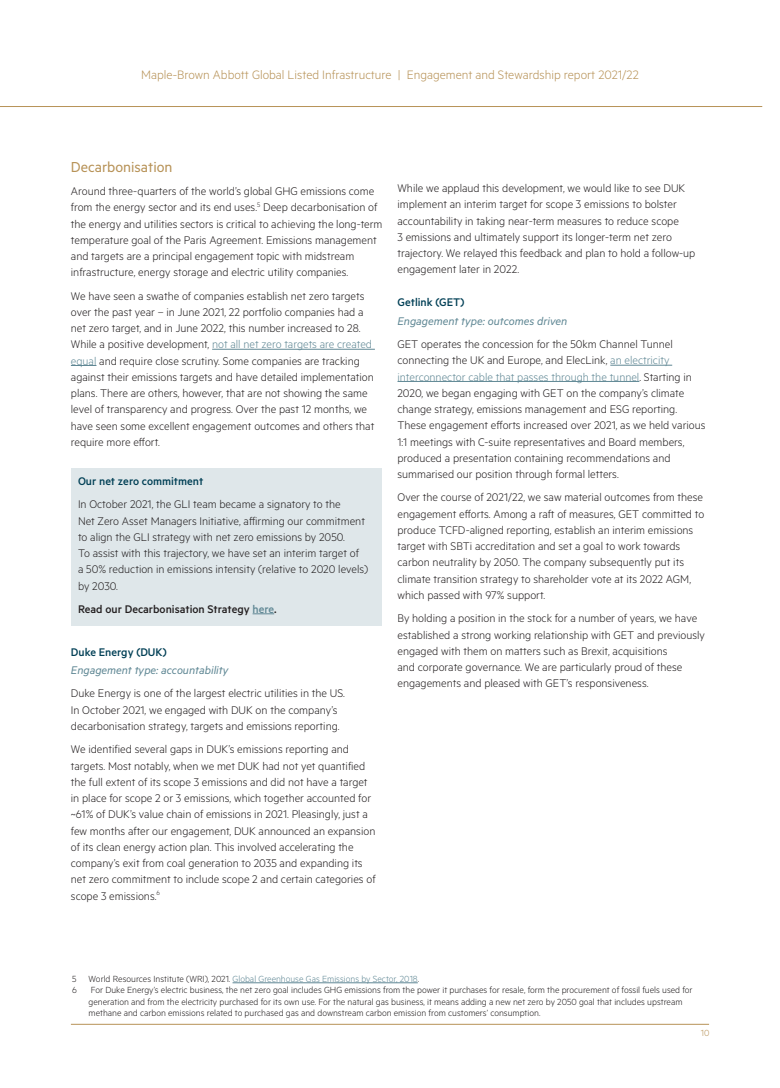
<style>
.page{position:relative;width:780px;height:1088px;background:#fff}
.page>*{position:absolute;margin:0;border:0;box-sizing:border-box;transform-origin:0 0}
.Subheading_2{font:16.25px "Metric";color:#b79257}
.t1{font:300 13.75px "Metric";color:#b79257}
.Normal_text{font:300 12.5px/16.2px "Metric";color:#231f20}
.Subheading_4{font:italic 12.5px "Metric";color:#5f8794}
.Subheading_3{font:500 12.5px "Metric";color:#003f55}
.Normal_text-2{font:500 12.5px "Metric";color:#231f20}
.Source_Notes_Footer{font:300 10px/11.2px "Metric";color:#231f20}
.Source_Notes_Footer-2{font:300 10px "Metric";color:#5f8794}
.t2{font:300 10px "Metric";color:#b79257}
.s1{color:#5f8794}
.s2{color:#231f20}
</style>
<div class="page">
<hr style="left:71px;top:1024px;width:638px;height:1px;background:#b79257">
<hr style="left:0;top:106px;width:762px;height:1px;background:#b79257">
<hr style="left:212px;top:349px;width:163px;height:1px;background:#5f8794">
<svg style="left:71px;top:365px;width:25px;height:1px"></svg>
<div style="left:71px;top:468px;width:310px;height:158px;background:#dfe7ea"></div>
<svg style="left:252px;top:613px;width:22px;height:1px"></svg>
<hr style="left:610px;top:365px;width:62px;height:1px;background:#5f8794">
<hr style="left:397px;top:381px;width:242px;height:1px;background:#5f8794">
<hr style="left:232px;top:982px;width:186px;height:1px;background:#5f8794">
<p class="t1" style="left:141px;top:67px;width:499px">Maple-Brown Abbott Global Listed Infrastructure | Engagement and Stewardship report 2021/22</p>
<p class="Subheading_2" style="left:71px;top:157px;width:103px">Decarbonisation</p>
<p class="Normal_text" style="left:71px;top:182px;width:313px">Around three-quarters of the world’s global GHG emissions come from the energy sector and its end uses.<sup>5</sup> Deep decarbonisation of the energy and utilities sectors is critical to achieving the long-term temperature goal of the Paris Agreement. Emissions management and targets are a principal engagement topic with midstream infrastructure, energy storage and electric utility companies.</p>
<p class="Normal_text" style="left:71px;top:287px;width:305px">We have seen a swathe of companies establish net zero targets over the past year – in June 2021, 22 portfolio companies had a net zero target, and in June 2022, this number increased to 28.<br>While a positive development, <span class="s1">not all net zero targets are created equal</span> and require close scrutiny. Some companies are tracking against their emissions targets and have detailed implementation plans. There are others, however, that are not showing the same level of transparency and progress. Over the past 12 months, we have seen some excellent engagement outcomes and others that require more effort.</p>
<p class="Subheading_3" style="left:78px;top:474px;width:127px">Our net zero commitment</p>
<p class="Normal_text" style="left:78px;top:496px;width:291px">In October 2021, the GLI team became a signatory to the<br>Net Zero Asset Managers Initiative, affirming our commitment to align the GLI strategy with net zero emissions by 2050.<br>To assist with this trajectory, we have set an interim target of<br>a 50% reduction in emissions intensity (relative to 2020 levels) by 2030.</p>
<p class="Normal_text-2" style="left:78px;top:602px;width:199px">Read our Decarbonisation Strategy <span class="s1">here</span>.</p>
<p class="Subheading_3" style="left:71px;top:644px;width:97px">Duke Energy (DUK)</p>
<p class="Subheading_4" style="left:71px;top:663px;width:159px">Engagement type: accountability</p>
<p class="Normal_text" style="left:71px;top:685px;width:275px">Duke Energy is one of the largest electric utilities in the US.<br>In October 2021, we engaged with DUK on the company’s decarbonisation strategy, targets and emissions reporting.</p>
<p class="Normal_text" style="left:71px;top:741px;width:306px">We identified several gaps in DUK’s emissions reporting and targets. Most notably, when we met DUK had not yet quantified the full extent of its scope 3 emissions and did not have a target in place for scope 2 or 3 emissions, which together accounted for ~61% of DUK’s value chain of emissions in 2021. Pleasingly, just a few months after our engagement, DUK announced an expansion of its clean energy action plan. This involved accelerating the company’s exit from coal generation to 2035 and expanding its net zero commitment to include scope 2 and certain categories of scope 3 emissions.<sup>6</sup></p>
<p class="Normal_text" style="left:397px;top:180px;width:299px">While we applaud this development, we would like to see DUK implement an interim target for scope 3 emissions to bolster accountability in taking near-term measures to reduce scope<br>3 emissions and ultimately support its longer-term net zero trajectory. We relayed this feedback and plan to hold a follow-up engagement later in 2022.</p>
<p class="Subheading_3" style="left:397px;top:295px;width:68px">Getlink (GET)</p>
<p class="Subheading_4" style="left:397px;top:313px;width:171px">Engagement type: outcomes driven</p>
<p class="Normal_text" style="left:397px;top:335px;width:309px">GET operates the concession for the 50km Channel Tunnel connecting the UK and Europe, and ElecLink, <span class="s1">an electricity interconnector cable that passes through the tunnel</span>. Starting in 2020, we began engaging with GET on the company’s climate change strategy, emissions management and ESG reporting.<br>These engagement efforts increased over 2021, as we held various 1:1 meetings with C-suite representatives and Board members, produced a presentation containing recommendations and summarised our position through formal letters.</p>
<p class="Normal_text" style="left:397px;top:489px;width:308px">Over the course of 2021/22, we saw material outcomes from these engagement efforts. Among a raft of measures, GET committed to produce TCFD-aligned reporting, establish an interim emissions target with SBTi accreditation and set a goal to work towards carbon neutrality by 2050. The company subsequently put its climate transition strategy to shareholder vote at its 2022 AGM, which passed with 97% support.</p>
<p class="Normal_text" style="left:397px;top:610px;width:309px">By holding a position in the stock for a number of years, we have established a strong working relationship with GET and previously engaged with them on matters such as Brexit, acquisitions<br>and corporate governance. We are particularly proud of these engagements and pleased with GET’s responsiveness.</p>
<p class="Source_Notes_Footer-2" style="left:72px;top:973px;width:348px"><span class="s2">5 World Resources Institute (WRI), 2021.</span> Global Greenhouse Gas Emissions by Sector, 2018<span class="s2">.</span></p>
<p class="Source_Notes_Footer" style="left:72px;top:984px;width:6px">6</p>
<p class="Source_Notes_Footer" style="left:89px;top:984px;width:605px">For Duke Energy’s electric business, the net zero goal includes GHG emissions from the power it purchases for resale, form the procurement of fossil fuels used for generation and from the electricity purchased for its own use. For the natural gas business, it means adding a new net zero by 2050 goal that includes upstream methane and carbon emissions related to purchased gas and downstream carbon emission from customers’ consumption.</p>
<p class="t2" style="left:701px;top:1027px;width:10px">10</p>
</div>
